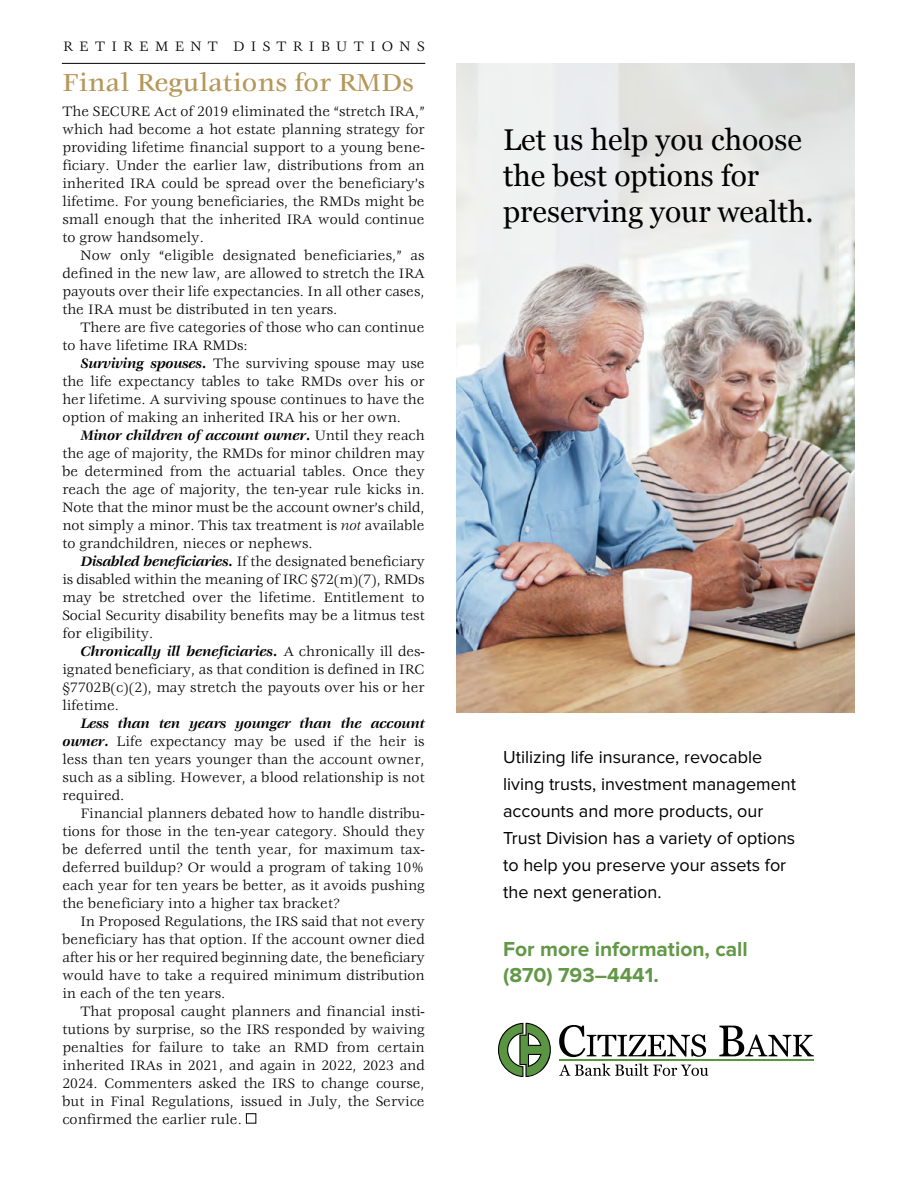
<style>
.page{position:relative;width:918px;height:1188px;background:#fff}
.page>*{position:absolute;margin:0;border:0;box-sizing:border-box;transform-origin:0 0}
.t1{font:30px/36px "Georgia";color:#000}
.p_4_headlines{font:500 27px "Veljovic Std";color:#b69759}
.t2{font:700 21px/25.2px "Proxima Nova";color:#629847}
.t3{font:18px/27px "Proxima Nova";color:#000}
.Body{font:15px/18px "Veljovic Std";color:#000;text-align:justify}
.Body_no_indent{font:15px/18px "Veljovic Std";color:#000;text-align:justify}
.Page_4_Banner_text{font:15px "Veljovic Std";letter-spacing:.42em;color:#000}
.s1{font-weight:700;font-style:italic}
.s2{font-style:italic}
</style>
<div class="page">
<hr style="left:62px;top:63px;width:363px;height:1px;background:#000">
<div style="left:246px;top:1113px;width:10px;height:11px;border:1px solid #000"></div>
<svg style="left:559px;top:1025px;width:147px;height:32px"></svg>
<svg style="left:719px;top:1026px;width:95px;height:31px"></svg>
<svg style="left:498px;top:1023px;width:53px;height:54px"></svg>
<svg style="left:559px;top:1064px;width:149px;height:12px"></svg>
<hr style="left:559px;top:1059px;width:254px;height:2px;background:#5a9542">
<img style="left:457px;top:63px;width:398px;height:649px">
<p class="Page_4_Banner_text" style="left:63px;top:38px;width:363px">RETIREMENT DISTRIBUTIONS</p>
<p class="p_4_headlines" style="left:62px;top:68px;width:353px">Final Regulations for RMDs</p>
<p class="Body_no_indent" style="left:62px;top:103px;width:364px">The SECURE Act of 2019 eliminated the “stretch IRA,” which had become a hot estate planning strategy for providing lifetime financial support to a young bene&shy;ficiary. Under the earlier law, distributions from an inherited IRA could be spread over the beneficiary’s lifetime. For young beneficiaries, the RMDs might be small enough that the inherited IRA would continue to grow handsomely.</p>
<p class="Body" style="left:62px;top:247px;width:364px;text-indent:18px">Now only “eligible designated beneficiaries,” as defined in the new law, are allowed to stretch the IRA payouts over their life expectancies. In all other cases, the IRA must be distributed in ten years.</p>
<p class="Body" style="left:62px;top:319px;width:364px;text-indent:18px">There are five categories of those who can continue to have lifetime IRA RMDs:</p>
<p class="Body" style="left:62px;top:355px;width:364px;text-indent:18px"><span class="s1">Surviving spouses.</span> The surviving spouse may use the life expectancy tables to take RMDs over his or her lifetime. A surviving spouse continues to have the option of making an inherited IRA his or her own.</p>
<p class="Body" style="left:62px;top:427px;width:364px;text-indent:18px"><span class="s1">Minor children of account owner.</span> Until they reach the age of majority, the RMDs for minor children may be determined from the actuarial tables. Once they reach the age of majority, the ten-year rule kicks in.<br>Note that the minor must be the account owner’s child, not simply a minor. This tax treatment is <span class="s2">not</span> available to grandchildren, nieces or nephews.</p>
<p class="Body" style="left:62px;top:553px;width:364px;text-indent:18px"><span class="s1">Disabled beneficiaries.</span> If the designated beneficiary is disabled within the meaning of IRC §72(m)(7), RMDs may be stretched over the lifetime. Entitlement to Social Security disability benefits may be a litmus test for eligibility.</p>
<p class="Body" style="left:62px;top:643px;width:364px;text-indent:18px"><span class="s1">Chronically ill beneficiaries.</span> A chronically ill des&shy;ignated beneficiary, as that condition is defined in IRC §7702B(c)(2), may stretch the payouts over his or her lifetime.</p>
<p class="Body" style="left:62px;top:715px;width:364px;text-indent:18px"><span class="s1">Less than ten years younger than the account owner.</span> Life expectancy may be used if the heir is less than ten years younger than the account owner, such as a sibling. However, a blood relationship is not required.</p>
<p class="Body" style="left:62px;top:805px;width:364px;text-indent:18px">Financial planners debated how to handle distribu&shy;tions for those in the ten-year category. Should they be deferred until the tenth year, for maximum tax&shy;deferred buildup? Or would a program of taking 10% each year for ten years be better, as it avoids pushing the beneficiary into a higher tax bracket?</p>
<p class="Body" style="left:62px;top:913px;width:364px;text-indent:18px">In Proposed Regulations, the IRS said that not every beneficiary has that option. If the account owner died after his or her required beginning date, the beneficiary would have to take a required minimum distribution in each of the ten years.</p>
<p class="Body" style="left:62px;top:1003px;width:364px;text-indent:18px">That proposal caught planners and financial insti&shy;tutions by surprise, so the IRS responded by waiving penalties for failure to take an RMD from certain inherited IRAs in 2021, and again in 2022, 2023 and 2024. Commenters asked the IRS to change course, but in Final Regulations, issued in July, the Service confirmed the earlier rule.</p>
<p class="t1" style="left:503px;top:120px;width:312px">Let us help you choose the best options for preserving your wealth.</p>
<p class="t3" style="left:503px;top:744px;width:294px">Utilizing life insurance, revocable living trusts, investment management accounts and more products, our Trust Division has a variety of options to help you preserve your assets for the next generation.</p>
<p class="t2" style="left:503px;top:938px;width:246px">For more information, call (870) 793–4441.</p>
</div>
